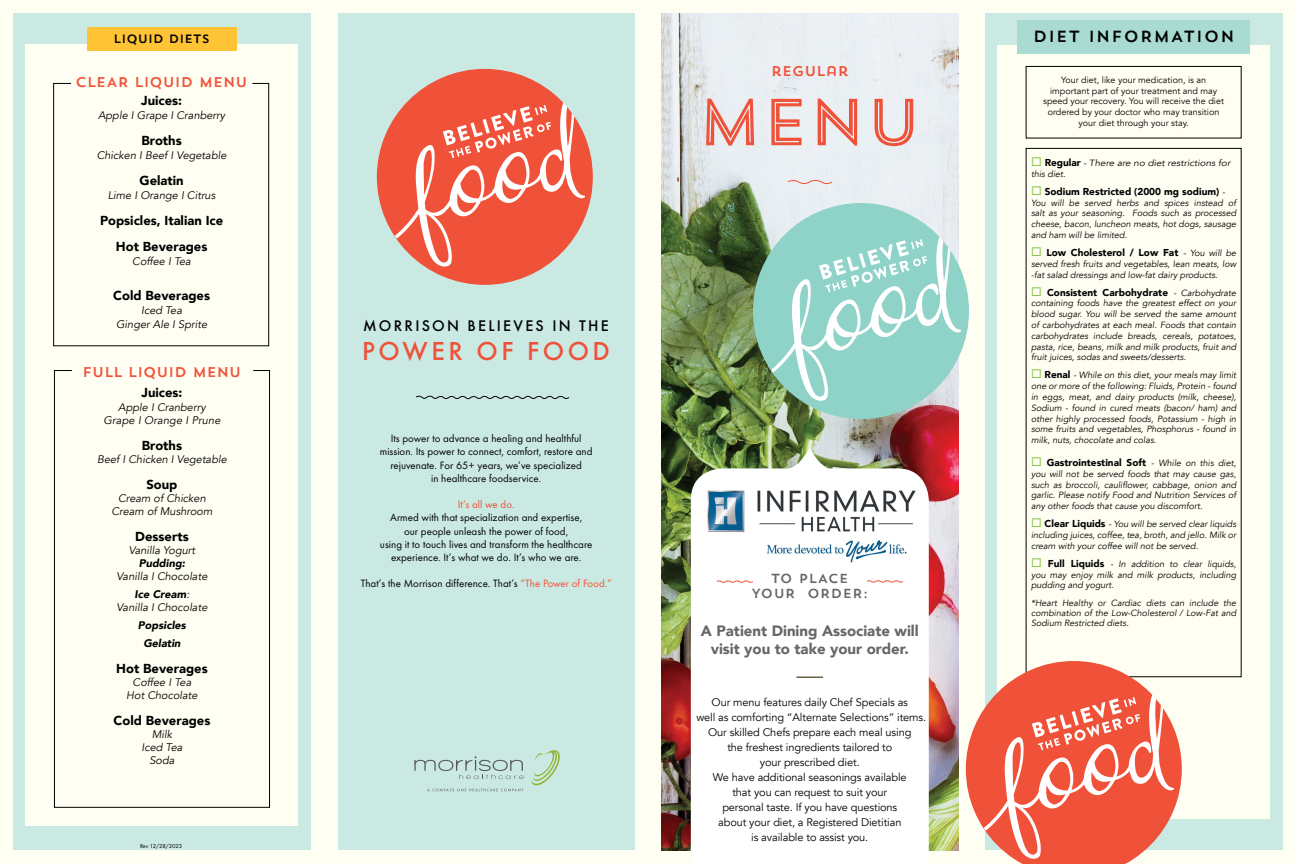
<style>
.page{position:relative;width:1296px;height:864px;background:#fffef2}
.page>*{position:absolute;margin:0;border:0;box-sizing:border-box;transform-origin:0 0}
.t1{font:66px "Trend Sans W00 Five";color:#f05139}
.t2{font:500 27px "Futura T";letter-spacing:.13em;color:#f05139}
.t3{font:500 16px "Futura T";letter-spacing:.14em;color:#000}
.t4{font:16px "Trend HM Sans W00 One";letter-spacing:.07em;color:#000}
.t5{font:900 15px/18px "Avenir";color:#65656a;text-align:center}
.t6{font:14px "Trend HM Sans W00 One";color:#f05139}
.t7{font:900 13px/26px "Avenir";color:#000;text-align:center}
.t8{font:13px/15px "Trend HM Sans W00 One";letter-spacing:.03em;color:#65656a;text-align:center}
.t9{font:12px "Trend HM Sans W00 One";color:#000}
.t10{font:11px/13.2px "Futura T";color:#000;text-align:center}
.t11{font:11px/15px "Avenir";letter-spacing:-.01em;color:#000;text-align:center}
.t12{font:italic 11px/13px "Avenir";color:#000;text-align:center}
.t13{font:italic 900 11px/18px "Avenir";color:#000;text-align:center}
.t14{font:11px "Futura T";color:#f05139}
.t15{font:900 10px "Avenir";color:#000}
.t16{font:italic 9px/10.8px "Avenir";color:#000;text-align:justify}
.t17{font:9px/10.8px "Avenir";color:#000;text-align:center}
.t18{font:6px "Futura T";color:#000}
.s1{font-weight:900}
.s2{color:#f05139}
.s3{color:#80c342}
.s4{font-weight:900;font-style:normal;font-size:10px}
.s5{font-weight:400;font-style:italic;font-size:9px}
</style>
<div class="page">
<div style="left:985px;top:14px;width:297px;height:836px;background:#cae9e2"></div>
<div style="left:998px;top:46px;width:272px;height:773px;background:#fffef2"></div>
<div style="left:1017px;top:20px;width:233px;height:34px;background:#a9dbd2"></div>
<div style="left:14px;top:14px;width:297px;height:836px;background:#cae9e2"></div>
<div style="left:338px;top:14px;width:296px;height:836px;background:#cae9e2"></div>
<img style="left:662px;top:14px;width:296px;height:836px">
<div style="left:377px;top:69px;width:216px;height:216px;background:#f05139;border-radius:50%"></div>
<svg style="left:395px;top:95px;width:190px;height:172px"></svg>
<svg style="left:966px;top:661px;width:216px;height:203px"></svg>
<svg style="left:788px;top:448px;width:42px;height:20px"></svg>
<div style="left:691px;top:468px;width:238px;height:396px;background:#fff"></div>
<svg style="left:796px;top:677px;width:27px;height:1px"></svg>
<svg style="left:716px;top:580px;width:38px;height:3px"></svg>
<svg style="left:866px;top:580px;width:38px;height:3px"></svg>
<svg style="left:787px;top:180px;width:46px;height:4px"></svg>
<svg style="left:531px;top:750px;width:29px;height:35px"></svg>
<svg style="left:414px;top:756px;width:110px;height:23px"></svg>
<svg style="left:427px;top:788px;width:97px;height:3px"></svg>
<svg style="left:416px;top:395px;width:154px;height:4px"></svg>
<div style="left:1026px;top:66px;width:216px;height:73px;border:1px solid #000"></div>
<div style="left:25px;top:44px;width:272px;height:781px;background:#fffef2"></div>
<div style="left:87px;top:27px;width:150px;height:24px;background:#ffc435"></div>
<svg style="left:53px;top:82px;width:217px;height:265px"></svg>
<svg style="left:54px;top:370px;width:216px;height:438px"></svg>
<div style="left:753px;top:203px;width:216px;height:216px;background:#8fd2c8;border-radius:50%"></div>
<svg style="left:771px;top:229px;width:190px;height:172px"></svg>
<img style="left:705px;top:487px;width:211px;height:78px">
<h3 class="t9" style="left:114px;top:31px;width:98px">LIQUID DIETS</h3>
<h3 class="t6" style="left:76px;top:74px;width:174px">CLEAR LIQUID MENU</h3>
<h3 class="t7" style="left:141px;top:88px;width:42px">Juices:</h3>
<p class="t12" style="left:98px;top:109px;width:129px">Apple I Grape I Cranberry</p>
<h3 class="t7" style="left:142px;top:128px;width:42px">Broths</h3>
<p class="t12" style="left:97px;top:149px;width:131px">Chicken I Beef I Vegetable</p>
<h3 class="t7" style="left:140px;top:168px;width:46px">Gelatin</h3>
<p class="t12" style="left:108px;top:189px;width:109px">Lime I Orange I Citrus</p>
<h3 class="t7" style="left:100px;top:208px;width:125px">Popsicles, Italian Ice<br>Hot Beverages</h3>
<p class="t12" style="left:132px;top:255px;width:60px">Coffee I Tea</p>
<h3 class="t7" style="left:113px;top:283px;width:98px">Cold Beverages</h3>
<p class="t12" style="left:116px;top:304px;width:93px;line-height:14px">Iced Tea<br>Ginger Ale I Sprite</p>
<h3 class="t6" style="left:83px;top:363px;width:160px">FULL LIQUID MENU</h3>
<h3 class="t7" style="left:142px;top:379px;width:42px">Juices:</h3>
<p class="t12" style="left:104px;top:401px;width:118px">Apple I Cranberry<br>Grape I Orange I Prune</p>
<h3 class="t7" style="left:142px;top:432px;width:42px">Broths</h3>
<p class="t12" style="left:97px;top:453px;width:131px">Beef I Chicken I Vegetable</p>
<h3 class="t7" style="left:146px;top:471px;width:33px">Soup</h3>
<p class="t12" style="left:112px;top:492px;width:102px">Cream of Chicken<br>Cream of Mushroom</p>
<h3 class="t7" style="left:135px;top:523px;width:55px">Desserts</h3>
<p class="t12" style="left:129px;top:544px;width:68px">Vanilla Yogurt</p>
<p class="t13" style="left:139px;top:554px;width:48px">Pudding:</p>
<p class="t12" style="left:117px;top:567px;width:92px;line-height:18px">Vanilla I Chocolate<br><span class="s1">Ice Cream</span>:</p>
<p class="t12" style="left:117px;top:601px;width:92px">Vanilla I Chocolate</p>
<p class="t13" style="left:138px;top:616px;width:50px">Popsicles<br>Gelatin</p>
<h3 class="t7" style="left:116px;top:655px;width:93px">Hot Beverages</h3>
<p class="t12" style="left:126px;top:676px;width:73px">Coffee I Tea<br>Hot Chocolate</p>
<h3 class="t7" style="left:114px;top:707px;width:98px">Cold Beverages</h3>
<p class="t12" style="left:141px;top:728px;width:43px">Milk<br>Iced Tea<br>Soda</p>
<p class="t18" style="left:140px;top:843px;width:44px">Rev 12/28/2023</p>
<h3 class="t3" style="left:363px;top:316px;width:247px">MORRISON BELIEVES IN THE</h3>
<h2 class="t2" style="left:362px;top:335px;width:249px">POWER OF FOOD</h2>
<p class="t10" style="left:380px;top:432px;width:214px">Its power to advance a healing and healthful mission. Its power to connect, comfort, restore and rejuvenate. For 65+ years, we’ve specialized<br>in healthcare foodservice.</p>
<p class="t14" style="left:458px;top:498px;width:58px">It’s all we do.</p>
<p class="t10" style="left:380px;top:511px;width:214px">Armed with that specialization and expertise,<br>our people unleash the power of food,<br>using it to touch lives and transform the healthcare experience. It’s what we do. It’s who we are.</p>
<p class="t10" style="left:361px;top:577px;width:252px">That’s the Morrison difference. That’s <span class="s2">“The Power of Food.”</span></p>
<h3 class="t6" style="left:771px;top:62px;width:79px">REGULAR</h3>
<h1 class="t1" style="left:697px;top:80px;width:227px">MENU</h1>
<h3 class="t8" style="left:751px;top:571px;width:118px">TO PLACE<br>YOUR ORDER:</h3>
<h3 class="t5" style="left:701px;top:622px;width:219px">A Patient Dining Associate will visit you to take your order.</h3>
<p class="t11" style="left:696px;top:695px;width:231px">Our menu features daily Chef Specials as<br>well as comforting “Alternate Selections” items.<br>Our skilled Chefs prepare each meal using<br>the freshest ingredients tailored to<br>your prescribed diet.<br>We have additional seasonings available<br>that you can request to suit your<br>personal taste. If you have questions<br>about your diet, a Registered Dietitian<br>is available to assist you.</p>
<h3 class="t4" style="left:1033px;top:26px;width:203px">DIET INFORMATION</h3>
<p class="t17" style="left:1043px;top:75px;width:182px">Your diet, like your medication, is an important part of your treatment and may speed your recovery. You will receive the diet ordered by your doctor who may transition your diet through your stay.</p>
<p class="t16" style="left:1031px;top:158px;width:201px"><span class="s3">◻</span> <span class="s4">Regular</span> - There are no diet restrictions for this diet.</p>
<p class="t15" style="left:1031px;top:183px;width:196px"><span class="s3">◻</span> Sodium Restricted (2000 mg sodium) <span class="s5">-</span></p>
<p class="t16" style="left:1031px;top:197px;width:207px">You will be served herbs and spices instead of salt as your seasoning. Foods such as processed cheese, bacon, luncheon meats, hot dogs, sausage and ham will be limited.</p>
<p class="t15" style="left:1031px;top:244px;width:207px"><span class="s3">◻</span> Low Cholesterol / Low Fat <span class="s5">- You will be</span></p>
<p class="t16" style="left:1031px;top:259px;width:207px">served fresh fruits and vegetables, lean meats, low -fat salad dressings and low-fat dairy products.</p>
<p class="t15" style="left:1031px;top:284px;width:207px"><span class="s3">◻</span> Consistent Carbohydrate <span class="s5">- Carbohydrate</span></p>
<p class="t16" style="left:1031px;top:298px;width:207px">containing foods have the greatest effect on your blood sugar. You will be served the same amount of carbohydrates at each meal. Foods that contain carbohydrates include breads, cereals, potatoes, pasta, rice, beans, milk and milk products, fruit and fruit juices, sodas and sweets/desserts.</p>
<p class="t16" style="left:1031px;top:370px;width:207px"><span class="s3">◻</span> <span class="s4">Renal</span> - While on this diet, your meals may limit one or more of the following: Fluids, Protein - found in eggs, meat, and dairy products (milk, cheese), Sodium - found in cured meats (bacon/ ham) and other highly processed foods, Potassium - high in some fruits and vegetables, Phosphorus - found in milk, nuts, chocolate and colas.</p>
<p class="t15" style="left:1031px;top:454px;width:207px"><span class="s3">◻</span> Gastrointestinal Soft <span class="s5">- While on this diet,</span></p>
<p class="t16" style="left:1031px;top:469px;width:207px">you will not be served foods that may cause gas, such as broccoli, cauliflower, cabbage, onion and garlic. Please notify Food and Nutrition Services of any other foods that cause you discomfort.</p>
<p class="t16" style="left:1031px;top:519px;width:207px"><span class="s3">◻</span> <span class="s4">Clear Liquids</span> - You will be served clear liquids including juices, coffee, tea, broth, and jello. Milk or cream with your coffee will not be served.</p>
<p class="t16" style="left:1031px;top:559px;width:207px"><span class="s3">◻</span> <span class="s4">Full Liquids</span> - In addition to clear liquids, you may enjoy milk and milk products, including pudding and yogurt.</p>
<p class="t16" style="left:1031px;top:598px;width:207px;line-height:10px">*Heart Healthy or Cardiac diets can include the combination of the Low-Cholesterol / Low-Fat and Sodium Restricted diets.</p>
</div>
